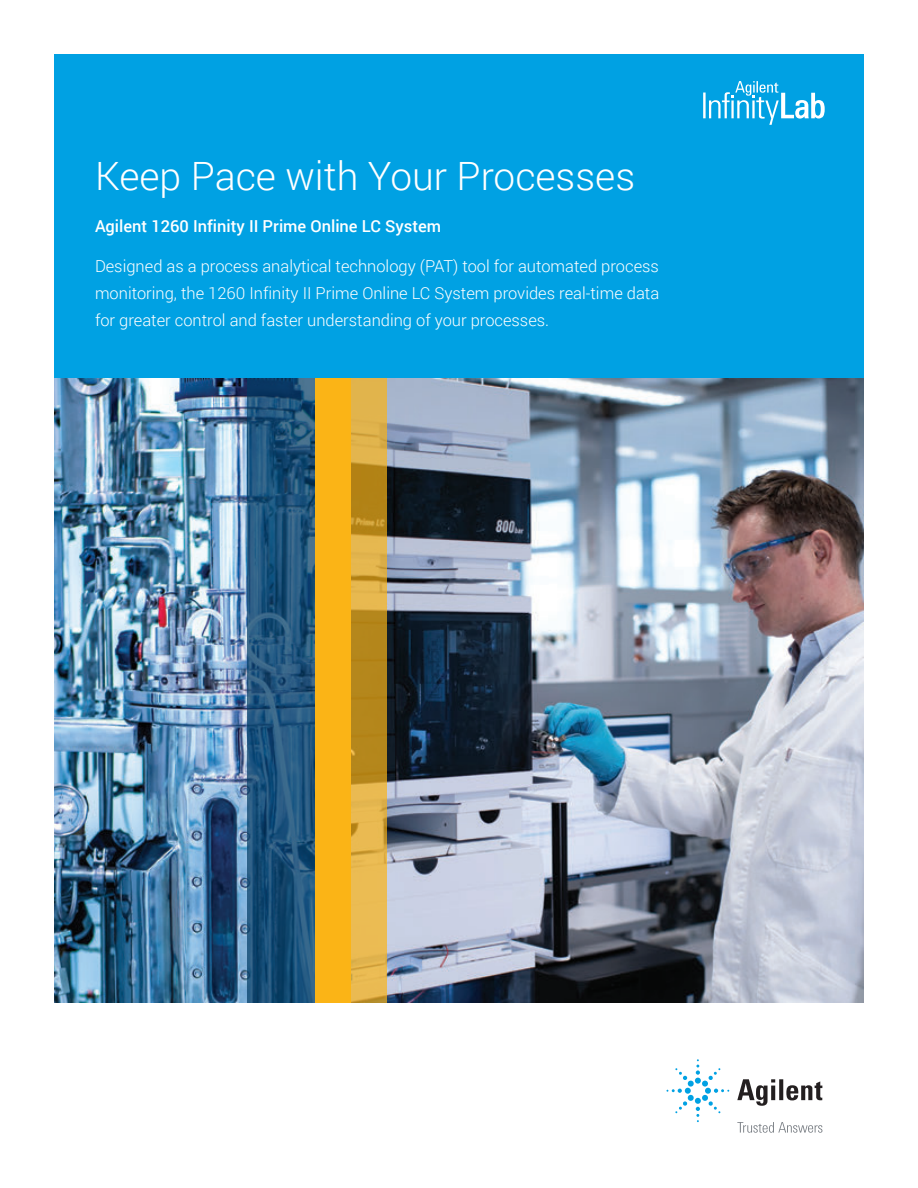
<style>
.page{position:relative;width:918px;height:1188px;background:#fff}
.page>*{position:absolute;margin:0;border:0;box-sizing:border-box;transform-origin:0 0}
.t1{font:300 39px "Roboto";color:#fff}
.t2{font:300 16.5px/27px "Roboto";color:#fff;text-align:justify}
.t3{font:500 16.5px "Roboto";color:#fff}
</style>
<div class="page">
<div style="left:54px;top:54px;width:810px;height:324px;background:#00a1e3"></div>
<img style="left:55px;top:378px;width:808px;height:625px">
<svg style="left:247px;top:378px;width:68px;height:625px;background:#1f537a"></svg>
<div style="left:315px;top:378px;width:36px;height:625px;background:#fbb416"></div>
<svg style="left:351px;top:378px;width:36px;height:625px;background:#d1a239"></svg>
<svg style="left:737px;top:1079px;width:85px;height:27px"></svg>
<svg style="left:666px;top:1059px;width:63px;height:63px"></svg>
<svg style="left:737px;top:1122px;width:85px;height:11px"></svg>
<svg style="left:703px;top:81px;width:122px;height:44px"></svg>
<h1 class="t1" style="left:95px;top:150px;width:542px">Keep Pace with Your Processes</h1>
<p class="t3" style="left:95px;top:214px;width:348px">Agilent 1260 Infinity II Prime Online LC System</p>
<p class="t2" style="left:95px;top:252px;width:566px">Designed as a process analytical technology (PAT) tool for automated process monitoring, the 1260 Infinity II Prime Online LC System provides real-time data for greater control and faster understanding of your processes.</p>
</div>
